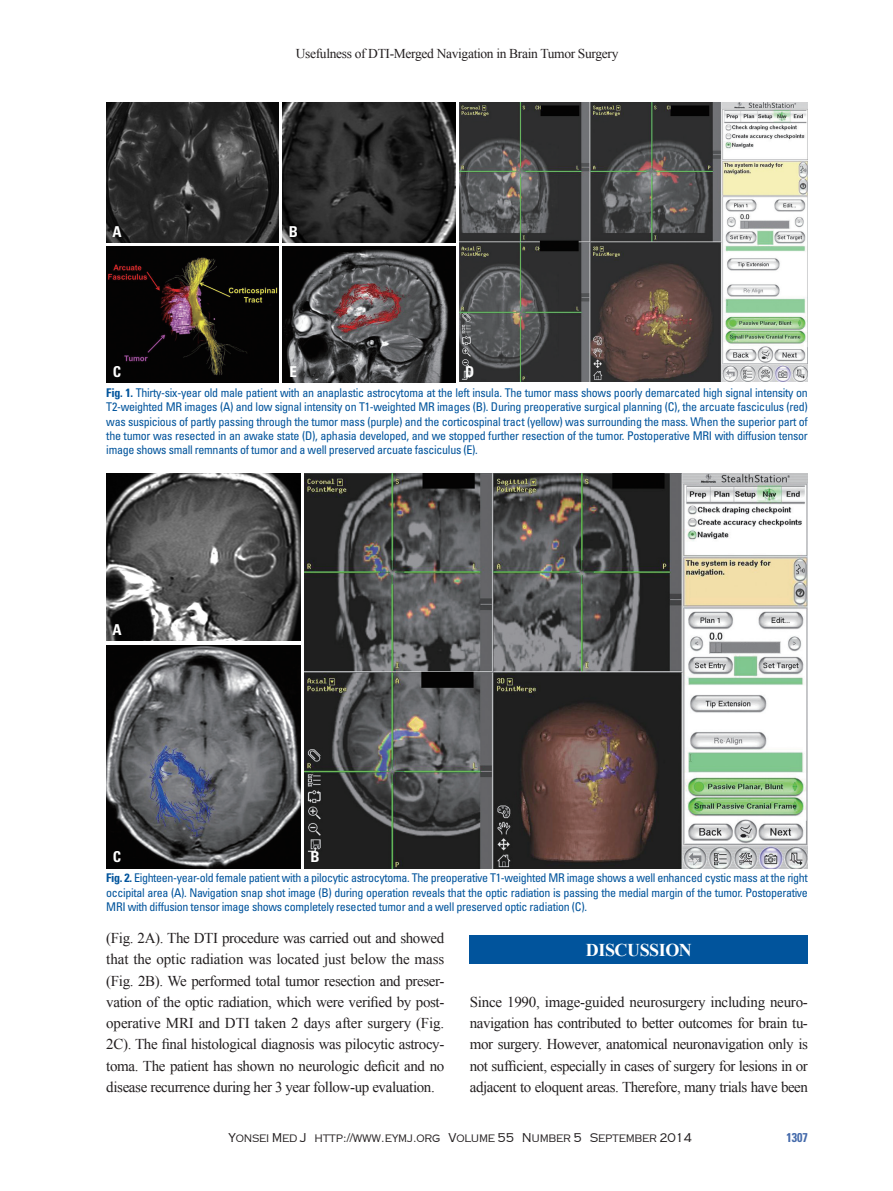
<style>
.page{position:relative;width:893px;height:1191px;background:#fff}
.page>*{position:absolute;margin:0;border:0;box-sizing:border-box;transform-origin:0 0}
.t1{font:700 18px "Times New Roman";letter-spacing:-.025em;color:#fff}
.본문_YMJ{font:15px/21.3px "Times New Roman";letter-spacing:-.025em;color:#231f20;text-align:justify}
.t2{font:700 condensed 15px "Univers LT Std";color:#fff}
.t3{font:13.5px "Times New Roman";letter-spacing:-.025em;color:#231f20}
.t4{font:700 condensed 12.75px "Univers LT Std";color:#446aab;scale:.95 1}
.사진설명_YMJ{font:condensed 12px/14.2px "Univers LT Std";letter-spacing:-.025em;color:#01549c;text-align:justify}
.t5{font:300 12px "Metalcut";letter-spacing:-.025em;color:#231f20}
.s1{font-weight:700}
</style>
<div class="page">
<div style="left:470px;top:935px;width:338px;height:29px;background:#01549c"></div>
<img style="left:106px;top:247px;width:173px;height:136px">
<img style="left:106px;top:102px;width:173px;height:140px">
<img style="left:283px;top:247px;width:172px;height:136px">
<img style="left:283px;top:102px;width:172px;height:140px">
<img style="left:459px;top:102px;width:349px;height:280px">
<img style="left:106px;top:473px;width:194px;height:167px">
<img style="left:106px;top:645px;width:194px;height:223px">
<img style="left:304px;top:473px;width:504px;height:395px">
<p class="t2" style="left:112px;top:222px;width:11px">A</p>
<p class="t2" style="left:113px;top:362px;width:10px">C</p>
<p class="t3" style="left:296px;top:44px;width:324px">Usefulness of DTI-Merged Navigation in Brain Tumor Surgery</p>
<p class="t2" style="left:289px;top:222px;width:11px">B</p>
<p class="t2" style="left:290px;top:362px;width:9px">E</p>
<p class="t2" style="left:465px;top:362px;width:11px">D</p>
<p class="사진설명_YMJ" style="left:106px;top:385px;width:703px"><span class="s1">Fig. 1.</span> Thirty-six-year old male patient with an anaplastic astrocytoma at the left insula. The tumor mass shows poorly demarcated high signal intensity on T2-weighted MR images (A) and low signal intensity on T1-weighted MR images (B). During preoperative surgical planning (C), the arcuate fasciculus (red) was suspicious of partly passing through the tumor mass (purple) and the corticospinal tract (yellow) was surrounding the mass. When the superior part of the tumor was resected in an awake state (D), aphasia developed, and we stopped further resection of the tumor. Postoperative MRI with diffusion tensor image shows small remnants of tumor and a well preserved arcuate fasciculus (E).</p>
<p class="t2" style="left:112px;top:620px;width:11px">A</p>
<p class="t2" style="left:113px;top:848px;width:10px">C</p>
<p class="t2" style="left:310px;top:848px;width:11px">B</p>
<p class="사진설명_YMJ" style="left:106px;top:870px;width:703px"><span class="s1">Fig. 2.</span> Eighteen-year-old female patient with a pilocytic astrocytoma. The preoperative T1-weighted MR image shows a well enhanced cystic mass at the right occipital area (A). Navigation snap shot image (B) during operation reveals that the optic radiation is passing the medial margin of the tumor. Postoperative MRI with diffusion tensor image shows completely resected tumor and a well preserved optic radiation (C).</p>
<p class="본문_YMJ" style="left:106px;top:927px;width:340px">(Fig. 2A). The DTI procedure was carried out and showed that the optic radiation was located just below the mass (Fig. 2B). We performed total tumor resection and preser&shy;vation of the optic radiation, which were verified by post&shy;operative MRI and DTI taken 2 days after surgery (Fig.<br>2C). The final histological diagnosis was pilocytic astrocy&shy;toma. The patient has shown no neurologic deficit and no disease recurrence during her 3 year follow-up evaluation.</p>
<p class="t1" style="left:586px;top:937px;width:107px">DISCUSSION</p>
<p class="본문_YMJ" style="left:470px;top:991px;width:340px">Since 1990, image-guided neurosurgery including neuro&shy;navigation has contributed to better outcomes for brain tu&shy;mor surgery. However, anatomical neuronavigation only is not sufficient, especially in cases of surgery for lesions in or adjacent to eloquent areas. Therefore, many trials have been</p>
<p class="t5" style="left:228px;top:1130px;width:465px">Yonsei Med J http://www.eymj.org Volume 55 Number 5 September 2014</p>
<p class="t4" style="left:786px;top:1129px;width:24px">1307</p>
</div>
